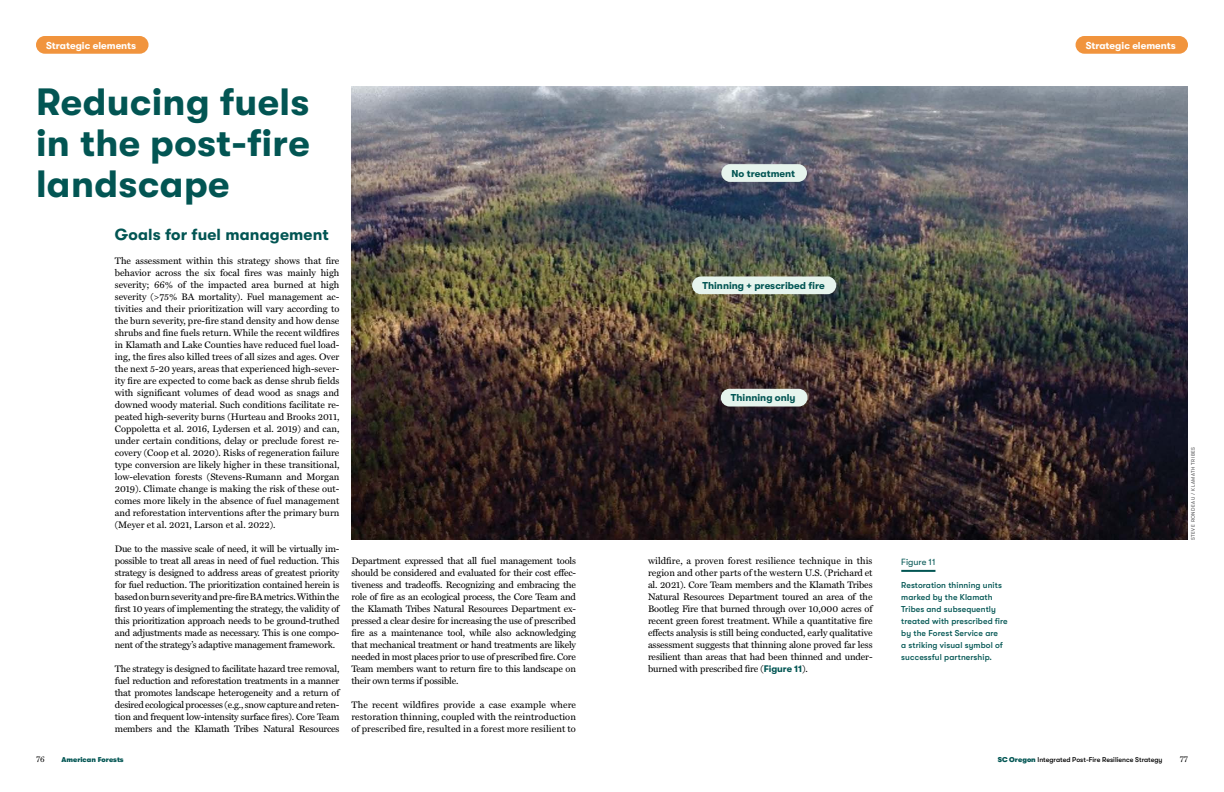
<style>
.page{position:relative;width:1224px;height:792px;background:#fff}
.page>*{position:absolute;margin:0;border:0;box-sizing:border-box;transform-origin:0 0}
.t1{font:700 38px/41px "GT Walsheim";letter-spacing:.01em;color:#025553;text-align:justify}
.t2{font:700 16px "GT Walsheim";letter-spacing:.01em;color:#025553}
.t3{font:700 10px "GT Walsheim";color:#025553}
.t4{font:700 10px "GT Walsheim";color:#fff}
.t5{font:9.5px/12px "Miller Text";letter-spacing:-.015em;color:#000;text-align:justify}
.t6{font:9px "GT Walsheim";color:#025553}
.t7{font:500 8.5px/12px "GT Walsheim";letter-spacing:.01em;color:#025553}
.t8{font:8px "Miller Text";color:#000}
.t9{font:500 7px "GT Walsheim";color:#000}
.t10{font:7px "GT Walsheim Bl";color:#025553}
.t11{font:5px "GT Walsheim";letter-spacing:.09em;color:#4d4d4f}
.s1{font-family:"GT Walsheim";font-weight:700;color:#025553}
.s2{font-family:"GT Walsheim Bl";font-weight:400;color:#025553}
</style>
<div class="page">
<img style="left:351px;top:86px;width:837px;height:454px">
<hr style="left:901px;top:570px;width:34px;height:2px;background:#025553">
<div style="left:721px;top:164px;width:86px;height:18px;background:#e6f4ed;border-radius:9px"></div>
<div style="left:721px;top:389px;width:87px;height:18px;background:#e6f4ed;border-radius:9px"></div>
<div style="left:692px;top:276px;width:144px;height:18px;background:#e6f4ed;border-radius:9px"></div>
<div style="left:1076px;top:36px;width:112px;height:18px;background:#f1943d;border-radius:9px"></div>
<div style="left:36px;top:36px;width:113px;height:18px;background:#f1943d;border-radius:9px"></div>
<p class="t4" style="left:46px;top:40px;width:91px">Strategic elements</p>
<p class="t4" style="left:1086px;top:40px;width:91px">Strategic elements</p>
<h1 class="t1" style="left:36px;top:82px;width:275px">Reducing fuels in the post-fire landscape</h1>
<h2 class="t2" style="left:115px;top:226px;width:215px">Goals for fuel management</h2>
<p class="t5" style="left:115px;top:254px;width:226px">The assessment within this strategy shows that fire behavior across the six focal fires was mainly high severity; 66% of the impacted area burned at high severity (&gt;75% BA mortality). Fuel management ac&shy;tivities and their prioritization will vary according to the burn severity, pre-fire stand density and how dense shrubs and fine fuels return. While the recent wildfires in Klamath and Lake Counties have reduced fuel load&shy;ing, the fires also killed trees of all sizes and ages. Over the next 5-20 years, areas that experienced high-sever&shy;ity fire are expected to come back as dense shrub fields with significant volumes of dead wood as snags and downed woody material. Such conditions facilitate re&shy;peated high-severity burns (Hurteau and Brooks 2011, Coppoletta et al. 2016, Lydersen et al. 2019) and can, under certain conditions, delay or preclude forest re&shy;covery (Coop et al. 2020). Risks of regeneration failure type conversion are likely higher in these transitional, low-elevation forests (Stevens-Rumann and Morgan 2019). Climate change is making the risk of these out&shy;comes more likely in the absence of fuel management and reforestation interventions after the primary burn (Meyer et al. 2021, Larson et al. 2022).</p>
<p class="t5" style="left:115px;top:542px;width:226px">Due to the massive scale of need, it will be virtually im&shy;possible to treat all areas in need of fuel reduction. This strategy is designed to address areas of greatest priority for fuel reduction. The prioritization contained herein is based on burn severity and pre-fire BA metrics. Within the first 10 years of implementing the strategy, the validity of this prioritization approach needs to be ground-truthed and adjustments made as necessary. This is one compo&shy;nent of the strategy’s adaptive management framework.</p>
<p class="t5" style="left:115px;top:662px;width:226px">The strategy is designed to facilitate hazard tree removal, fuel reduction and reforestation treatments in a manner that promotes landscape heterogeneity and a return of desired ecological processes (e.g., snow capture and reten&shy;tion and frequent low-intensity surface fires). Core Team members and the Klamath Tribes Natural Resources</p>
<p class="t5" style="left:351px;top:554px;width:226px">Department expressed that all fuel management tools should be considered and evaluated for their cost effec&shy;tiveness and tradeoffs. Recognizing and embracing the role of fire as an ecological process, the Core Team and the Klamath Tribes Natural Resources Department ex&shy;pressed a clear desire for increasing the use of prescribed fire as a maintenance tool, while also acknowledging that mechanical treatment or hand treatments are likely needed in most places prior to use of prescribed fire. Core Team members want to return fire to this landscape on their own terms if possible.</p>
<p class="t5" style="left:351px;top:698px;width:226px">The recent wildfires provide a case example where restoration thinning, coupled with the reintroduction of prescribed fire, resulted in a forest more resilient to</p>
<p class="t3" style="left:732px;top:168px;width:65px">No treatment</p>
<p class="t3" style="left:703px;top:280px;width:124px">Thinning + prescribed fire</p>
<p class="t3" style="left:731px;top:392px;width:66px">Thinning only</p>
<p class="t5" style="left:648px;top:554px;width:226px">wildfire, a proven forest resilience technique in this region and other parts of the western U.S. (Prichard et al. 2021). Core Team members and the Klamath Tribes Natural Resources Department toured an area of the Bootleg Fire that burned through over 10,000 acres of recent green forest treatment. While a quantitative fire effects analysis is still being conducted, early qualitative assessment suggests that thinning alone proved far less resilient than areas that had been thinned and under&shy;burned with prescribed fire (<span class="s1">Figure 11</span>).</p>
<p class="t6" style="left:901px;top:557px;width:36px">Figure 11</p>
<p class="t7" style="left:901px;top:579px;width:108px">Restoration thinning units marked by the Klamath<br>Tribes and subsequently treated with prescribed fire by the Forest Service are<br>a striking visual symbol of successful partnership.</p>
<p class="t11" style="left:1190px;top:540px;width:94px;rotate:-90deg">STEVE RONDEAU / KLAMATH TRIBES</p>
<p class="t8" style="left:36px;top:753px;width:10px">76</p>
<p class="t10" style="left:62px;top:756px;width:64px">American Forests</p>
<p class="t9" style="left:998px;top:756px;width:166px"><span class="s2">SC Oregon</span> Integrated Post-Fire Resilience Strategy</p>
<p class="t8" style="left:1180px;top:753px;width:10px">77</p>
</div>
